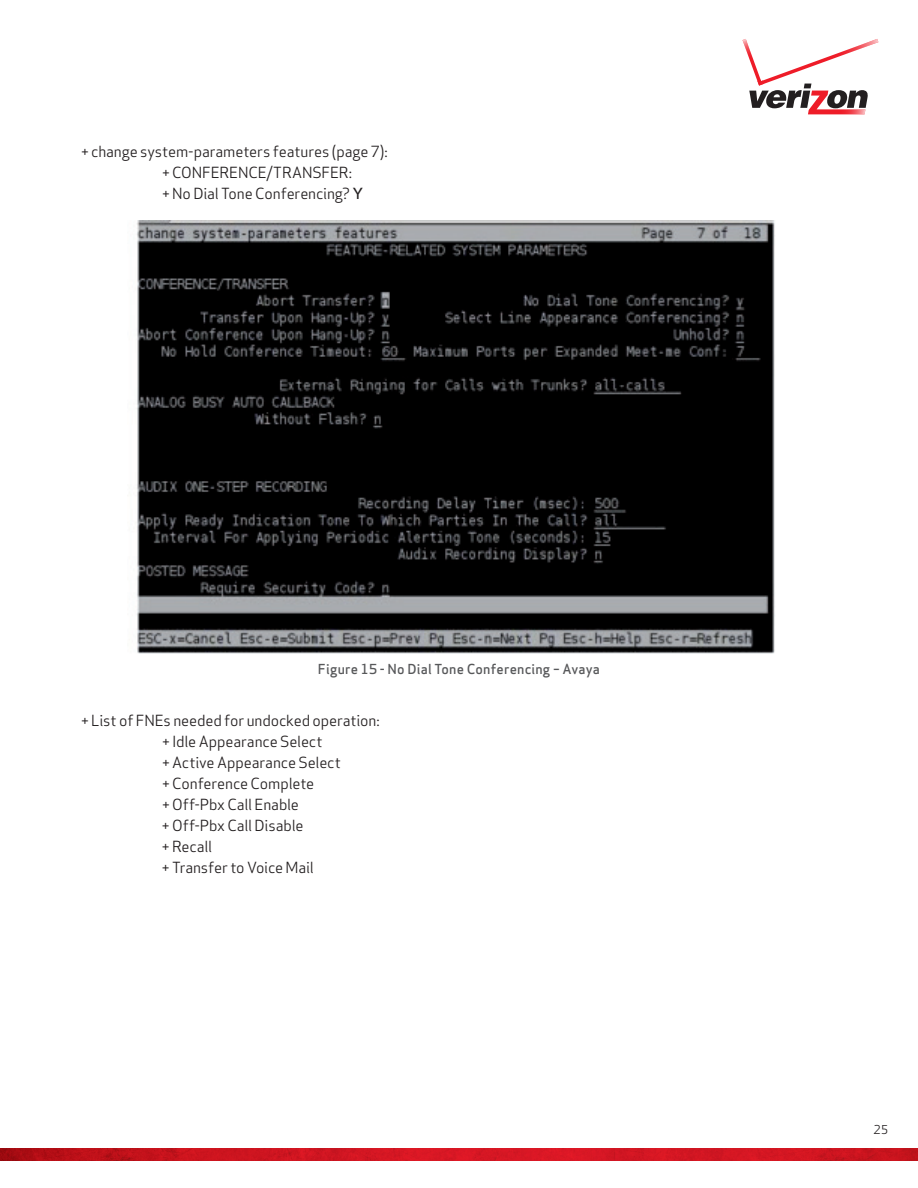
<style>
.page{position:relative;width:918px;height:1188px;background:#fff}
.page>*{position:absolute;margin:0;border:0;box-sizing:border-box;transform-origin:0 0}
.t1{font:15px/21px "Apex Sans";letter-spacing:-.01em;color:#231f20}
.t2{font:500 13.5px "Apex Sans";letter-spacing:.015em;color:#57585a}
.t3{font:12px "Apex Sans";color:#231f20}
.s1{font-weight:500}
</style>
<div class="page">
<svg style="left:743px;top:39px;width:135px;height:75px"></svg>
<img style="left:137px;top:220px;width:638px;height:434px">
<img style="left:0;top:1149px;width:918px;height:12px">
<p class="t1" style="left:162px;top:140px;width:227px;text-indent:-81px">+ change system-parameters features (page 7): + CONFERENCE/TRANSFER:<br>+ No Dial Tone Conferencing? <span class="s1">Y</span></p>
<p class="t2" style="left:318px;top:657px;width:284px">Figure 15 - No Dial Tone Conferencing – Avaya</p>
<p class="t1" style="left:162px;top:709px;width:219px;text-indent:-81px">+ List of FNEs needed for undocked operation: + Idle Appearance Select<br>+ Active Appearance Select<br>+ Conference Complete<br>+ Off-Pbx Call Enable<br>+ Off-Pbx Call Disable<br>+ Recall<br>+ Transfer to Voice Mail</p>
<p class="t3" style="left:874px;top:1119px;width:16px">25</p>
</div>
